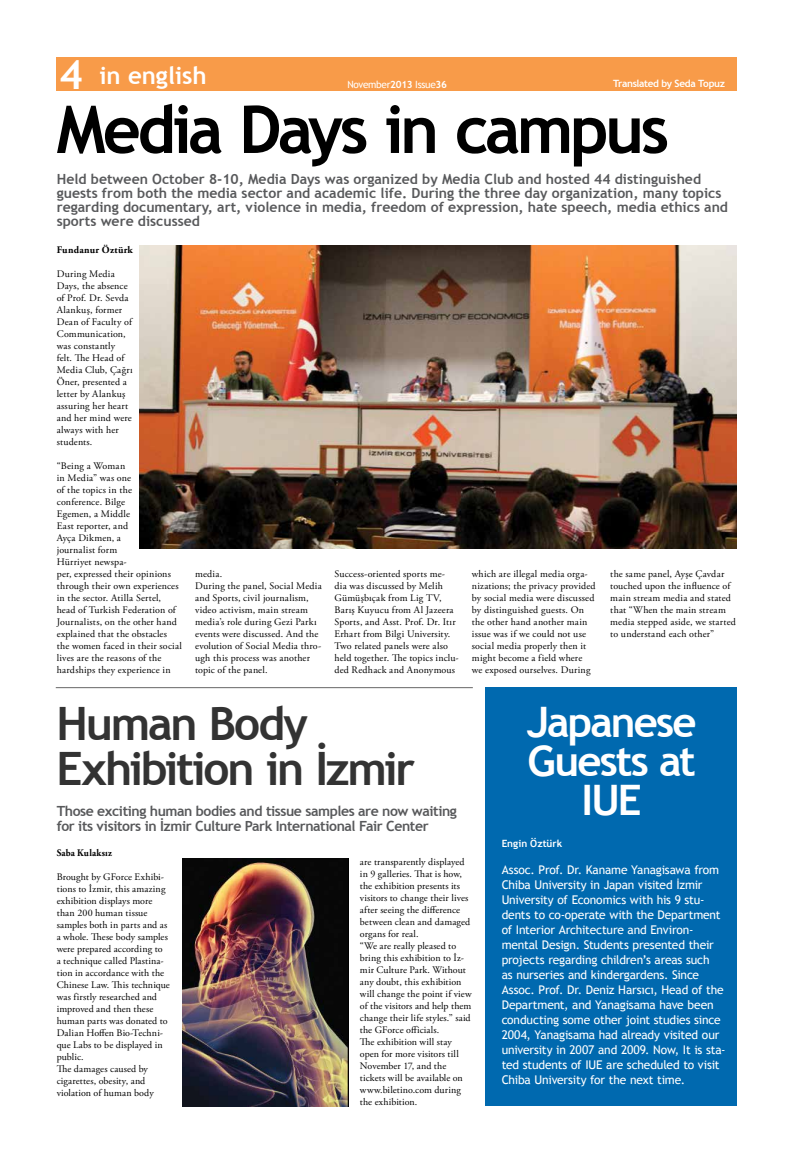
<style>
.page{position:relative;width:794px;height:1163px;background:#fff}
.page>*{position:absolute;margin:0;border:0;box-sizing:border-box;transform-origin:0 0}
.t1{font:700 66px "Trebuchet MS";letter-spacing:-.055em;color:#000}
.t2{font:700 46px/45px "Trebuchet MS";letter-spacing:-.05em;color:#333}
.t3{font:700 42px/39px "Trebuchet MS";letter-spacing:-.045em;color:#fff;text-align:center}
.t4{font:700 24px "Trebuchet MS";color:#fff}
.t5{font:700 14px/14px "Trebuchet MS";color:#58595b}
.t6{font:700 14px/14px "Trebuchet MS";letter-spacing:-.03em;color:#58595b}
.t7{font:12px/15px "Trebuchet MS";letter-spacing:-.015em;color:#fff}
.t8{font:10px/12px "Adobe Garamond Pro";letter-spacing:.015em;color:#000}
.t9{font:700 10px "Trebuchet MS";letter-spacing:-.03em;color:#fff}
.t10{font:10px "Trebuchet MS";letter-spacing:-.03em;color:#fff}
.t11{font:700 10px "Adobe Garamond Pro";letter-spacing:.025em;color:#000}
.t12{font:700 10px "Adobe Garamond Pro";letter-spacing:.025em;color:#000;scale:.93 1}
.t13{font:700 10px "Trebuchet MS";letter-spacing:.005em;color:#fff}
.s1{font-size:40.1px}
.s2{font-weight:700}
</style>
<div class="page">
<div style="left:485px;top:687px;width:252px;height:419px;background:#0069af"></div>
<div style="left:56px;top:57px;width:681px;height:34px;background:#f89b49"></div>
<hr style="left:56px;top:687px;width:417px;height:1px;background:#666">
<img style="left:182px;top:858px;width:166px;height:248px">
<img style="left:139px;top:245px;width:597px;height:303px">
<h3 class="t4" style="left:60px;top:61px;width:149px"><span class="s1">4</span> in english</h3>
<p class="t10" style="left:347px;top:79px;width:101px">November<span class="s2">2013</span> Issue<span class="s2">36</span></p>
<p class="t9" style="left:613px;top:78px;width:113px">Translated by Seda Topuz</p>
<h1 class="t1" style="left:56px;top:88px;width:614px">Media Days in campus</h1>
<p class="t5" style="left:57px;top:172px;width:673px">Held between October 8-10, Media Days was organized by Media Club and hosted 44 distinguished guests from both the media sector and academic life. During the three day organization, many topics regarding documentary, art, violence in media, freedom of expression, hate speech, media ethics and sports were discussed</p>
<p class="t11" style="left:57px;top:244px;width:78px">Fundanur Öztürk</p>
<p class="t8" style="left:57px;top:268px;width:77px">During Media<br>Days, the absence of Prof. Dr. Sevda<br>Alankuş, former<br>Dean of Faculty of<br>Communication, was constantly felt. The Head of<br>Media Club, Çağrı<br>Öner, presented a letter by Alankuş assuring her heart and her mind were always with her students.</p>
<p class="t8" style="left:57px;top:460px;width:127px">“Being a Woman<br>in Media” was one<br>of the topics in the<br>conference. Bilge<br>Egemen, a Middle<br>East reporter, and<br>Ayça Dikmen, a<br>journalist form<br>Hürriyet newspa-<br>per, expressed their opinions through their own experiences in the sector. Atilla Sertel, head of Turkish Federation of<br>Journalists, on the other hand explained that the obstacles the women faced in their social lives are the reasons of the hardships they experience in</p>
<p class="t8" style="left:195px;top:567px;width:128px">media.<br>During the panel, Social Media and Sports, civil journalism, video activism, main stream media’s role during Gezi Parkı events were discussed. And the evolution of Social Media thro&shy;ugh this process was another topic of the panel.</p>
<p class="t8" style="left:334px;top:567px;width:126px">Success-oriented sports me&shy;dia was discussed by Melih<br>Gümüşbıçak from Lig TV,<br>Barış Kuyucu from Al Jazeera<br>Sports, and Asst. Prof. Dr. Itır<br>Erhart from Bilgi University.<br>Two related panels were also held together. The topics inclu&shy;ded Redhack and Anonymous</p>
<p class="t8" style="left:472px;top:567px;width:125px">which are illegal media orga&shy;nizations; the privacy provided by social media were discussed by distinguished guests. On the other hand another main issue was if we could not use social media properly then it might become a field where<br>we exposed ourselves. During</p>
<p class="t8" style="left:610px;top:567px;width:127px">the same panel, Ayşe Çavdar touched upon the influence of main stream media and stated that “When the main stream media stepped aside, we started to understand each other”</p>
<h2 class="t2" style="left:57px;top:701px;width:360px">Human Body<br>Exhibition in İzmir</h2>
<h3 class="t3" style="left:527px;top:702px;width:171px">Japanese<br>Guests at<br>IUE</h3>
<h3 class="t6" style="left:57px;top:804px;width:402px">Those exciting human bodies and tissue samples are now waiting for its visitors in İzmir Culture Park International Fair Center</h3>
<p class="t12" style="left:57px;top:846px;width:61px">Saba Kulaksız</p>
<p class="t8" style="left:57px;top:870px;width:115px">Brought by GForce Exhibi&shy;tions to İzmir, this amazing exhibition displays more than 200 human tissue samples both in parts and as a whole. These body samples were prepared according to<br>a technique called Plastina&shy;tion in accordance with the<br>Chinese Law. This technique was firstly researched and improved and then these human parts was donated to<br>Dalian Hoffen Bio-Techni&shy;que Labs to be displayed in public.<br>The damages caused by cigarettes, obesity, and violation of human body</p>
<p class="t8" style="left:360px;top:856px;width:113px">are transparently displayed in 9 galleries. That is how, the exhibition presents its visitors to change their lives after seeing the difference between clean and damaged organs for real.<br>“We are really pleased to bring this exhibition to İz&shy;mir Culture Park. Without any doubt, this exhibition will change the point if view of the visitors and help them change their life styles.” said the GForce officials.<br>The exhibition will stay open for more visitors till<br>November 17, and the tickets will be available on www.biletino.com during the exhibition.</p>
<p class="t13" style="left:501px;top:837px;width:62px">Engin Öztürk</p>
<p class="t7" style="left:501px;top:862px;width:225px">Assoc. Prof. Dr. Kaname Yanagisawa from Chiba University in Japan visited İzmir University of Economics with his 9 stu&shy;dents to co-operate with the Department of Interior Architecture and Environ&shy;mental Design. Students presented their projects regarding children’s areas such<br>as nurseries and kindergardens. Since Assoc. Prof. Dr. Deniz Harsıcı, Head of the Department, and Yanagisama have been conducting some other joint studies since 2004, Yanagisama had already visited our university in 2007 and 2009. Now, It is sta&shy;ted students of IUE are scheduled to visit Chiba University for the next time.</p>
</div>
